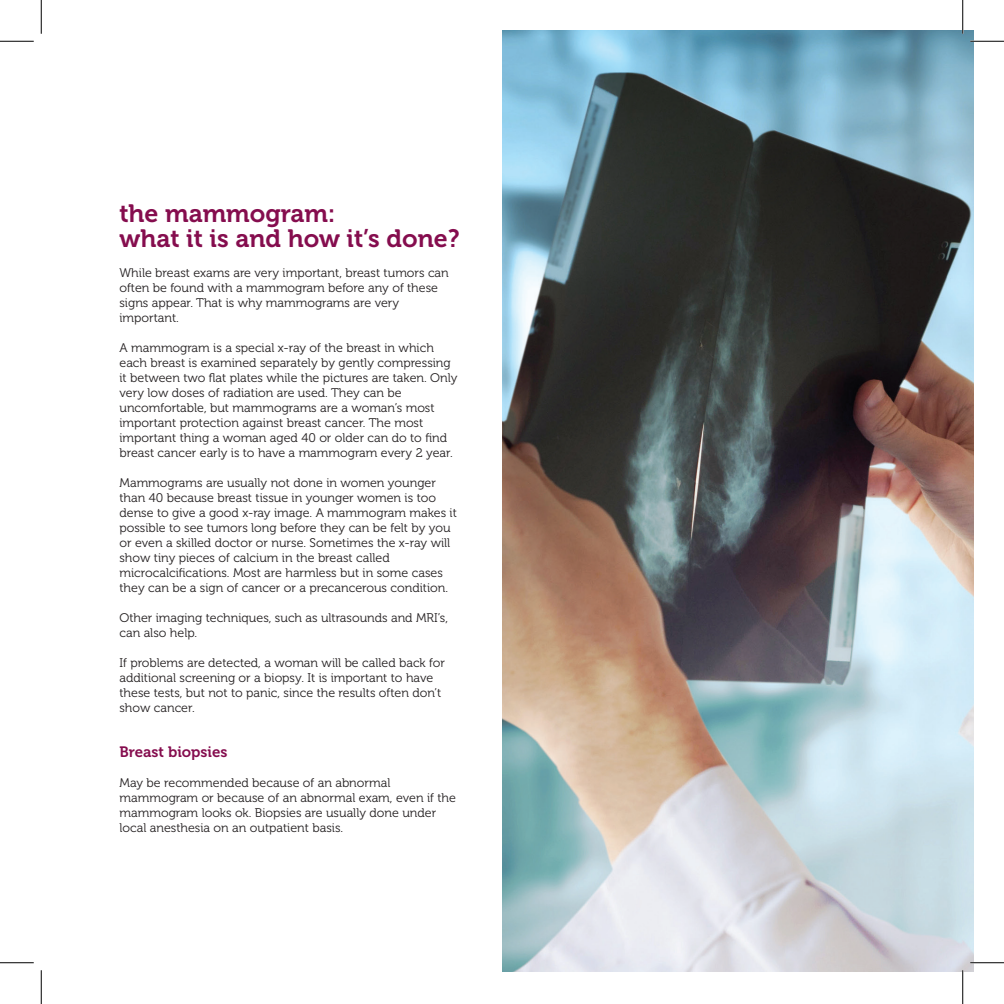
<style>
.page{position:relative;width:1004px;height:1004px;background:#fff}
.page>*{position:absolute;margin:0;border:0;box-sizing:border-box;transform-origin:0 0}
.t1{font:25px/25px "Museo 700";color:#850d4e}
.t2{font:15px "Museo 700";color:#850d4e}
.t3{font:12.5px/15px "Museo 300";color:#231f20}
</style>
<div class="page">
<img style="left:502px;top:31px;width:471px;height:941px">
<hr style="left:970px;top:40px;width:34px;height:2px;background:#fff">
<hr style="left:0;top:41px;width:34px;height:1px;background:#000">
<hr style="left:970px;top:41px;width:34px;height:1px;background:#000">
<hr style="left:0;top:962px;width:34px;height:1px;background:#000">
<hr style="left:970px;top:962px;width:34px;height:1px;background:#000">
<hr style="left:41px;top:0;width:1px;height:34px;background:#000">
<hr style="left:41px;top:970px;width:1px;height:34px;background:#000">
<hr style="left:962px;top:0;width:1px;height:34px;background:#000">
<hr style="left:962px;top:970px;width:1px;height:34px;background:#000">
<h1 class="t1" style="left:119px;top:201px;width:342px">the mammogram:<br>what it is and how it’s done?</h1>
<p class="t3" style="left:119px;top:265px;width:331px">While breast exams are very important, breast tumors can often be found with a mammogram before any of these signs appear. That is why mammograms are very important.</p>
<p class="t3" style="left:119px;top:340px;width:340px">A mammogram is a special x-ray of the breast in which each breast is examined separately by gently compressing it between two flat plates while the pictures are taken. Only very low doses of radiation are used. They can be uncomfortable, but mammograms are a woman’s most important protection against breast cancer. The most important thing a woman aged 40 or older can do to find breast cancer early is to have a mammogram every 2 year.</p>
<p class="t3" style="left:119px;top:475px;width:339px">Mammograms are usually not done in women younger than 40 because breast tissue in younger women is too dense to give a good x-ray image. A mammogram makes it possible to see tumors long before they can be felt by you or even a skilled doctor or nurse. Sometimes the x-ray will show tiny pieces of calcium in the breast called microcalcifications. Most are harmless but in some cases they can be a sign of cancer or a precancerous condition.</p>
<p class="t3" style="left:119px;top:610px;width:330px">Other imaging techniques, such as ultrasounds and MRI’s, can also help.</p>
<p class="t3" style="left:119px;top:655px;width:327px">If problems are detected, a woman will be called back for additional screening or a biopsy. It is important to have these tests, but not to panic, since the results often don’t show cancer.</p>
<p class="t2" style="left:119px;top:743px;width:109px">Breast biopsies</p>
<p class="t3" style="left:119px;top:775px;width:338px">May be recommended because of an abnormal mammogram or because of an abnormal exam, even if the mammogram looks ok. Biopsies are usually done under local anesthesia on an outpatient basis.</p>
</div>
